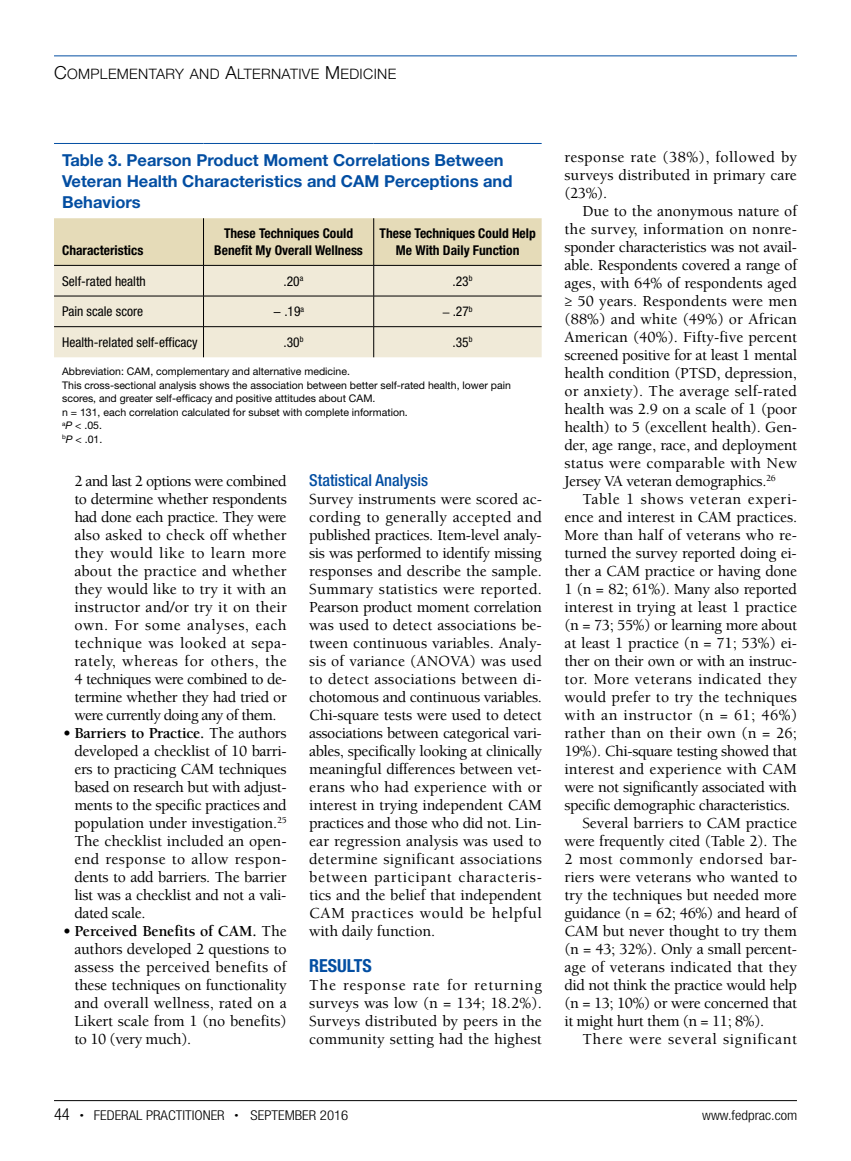
<style>
.page{position:relative;width:851px;height:1161px;background:#fff}
.page>*{position:absolute;margin:0;border:0;box-sizing:border-box;transform-origin:0 0}
.t1{font:700 condensed 18px "Helvetica Neue LT Std";color:#034ea2}
.t2{font:700 16.5px/21px "Helvetica Neue LT Std";color:#034ea2}
.t3{font:500 condensed 16.5px "Helvetica Neue LT Std";color:#034ea2}
.t4{font:500 15.75px/18px "Berkeley Std";letter-spacing:-.01em;color:#000;text-align:justify}
.t5{font:500 15.75px "Berkeley Std";letter-spacing:.01em;color:#000}
.t6{font:500 15.75px "Berkeley Std";letter-spacing:.035em;color:#000}
.t7{font:500 15.75px "Berkeley Std";letter-spacing:.025em;color:#000}
.t8{font:500 15.75px "Berkeley Std";letter-spacing:.04em;color:#000}
.t9{font:500 15.75px "Berkeley Std";letter-spacing:.03em;color:#000}
.t10{font:500 15.75px "Berkeley Std";letter-spacing:.02em;color:#000}
.t11{font:14.4px "Helvetica Neue LT Std Lt SC800";letter-spacing:.025em;color:#000}
.t12{font:700 condensed 13.5px/16.5px "Helvetica Neue LT Std";color:#000;text-align:center}
.t13{font:condensed 13.5px "Helvetica Neue LT Std";color:#000}
.t14{font:300 condensed 13.5px "Helvetica Neue LT Std";color:#000;scale:1.1 1}
.t15{font:10.5px/13.5px "Helvetica Neue LT Std";color:#000}
.s1{font-size:18px}
.s2{font-family:"Berkeley Std";font-weight:500;font-stretch:normal}
.s3{font-style:italic}
.s4{font-weight:700}
.s5{font-size:16.5px}
.s6{font-size:7.5px}
</style>
<div class="page">
<hr style="left:54px;top:56px;width:742px;height:1px;background:#034ea2">
<hr style="left:54px;top:1100px;width:742px;height:1px;background:#000">
<div style="left:54px;top:218px;width:487px;height:47px;background:#e5dbb8"></div>
<div style="left:54px;top:266px;width:487px;height:91px;background:#f0ead8"></div>
<hr style="left:203px;top:218px;width:1px;height:47px;background:#000">
<hr style="left:373px;top:218px;width:1px;height:47px;background:#000">
<hr style="left:54px;top:265px;width:149px;height:1px;background:#000">
<hr style="left:203px;top:265px;width:171px;height:1px;background:#000">
<hr style="left:203px;top:266px;width:1px;height:30px;background:#000">
<hr style="left:374px;top:265px;width:167px;height:1px;background:#000">
<hr style="left:373px;top:266px;width:1px;height:30px;background:#000">
<hr style="left:54px;top:296px;width:149px;height:1px;background:#000">
<hr style="left:203px;top:296px;width:171px;height:1px;background:#000">
<hr style="left:203px;top:296px;width:1px;height:30px;background:#000">
<hr style="left:374px;top:296px;width:167px;height:1px;background:#000">
<hr style="left:373px;top:296px;width:1px;height:30px;background:#000">
<hr style="left:54px;top:326px;width:149px;height:1px;background:#000">
<hr style="left:203px;top:326px;width:171px;height:1px;background:#000">
<hr style="left:203px;top:327px;width:1px;height:30px;background:#000">
<hr style="left:374px;top:326px;width:167px;height:1px;background:#000">
<hr style="left:373px;top:327px;width:1px;height:30px;background:#000">
<hr style="left:54px;top:143px;width:149px;height:1px;background:#034ea2">
<hr style="left:203px;top:143px;width:171px;height:1px;background:#034ea2">
<hr style="left:374px;top:143px;width:167px;height:1px;background:#034ea2">
<p class="t11" style="left:54px;top:65px;width:344px"><span class="s1">C</span>OMPLEMENTARY AND <span class="s1">A</span>LTERNATIVE <span class="s1">M</span> EDICINE</p>
<p class="t2" style="left:62px;top:149px;width:452px">Table 3. Pearson Product Moment Correlations Between<br>Veteran Health Characteristics and CAM Perceptions and<br>Behaviors</p>
<p class="t12" style="left:62px;top:242px;width:83px">Characteristics</p>
<p class="t12" style="left:214px;top:225px;width:150px">These Techniques Could<br>Benefit My Overall Wellness</p>
<p class="t12" style="left:379px;top:225px;width:158px">These Techniques Could Help<br>Me With Daily Function</p>
<p class="t13" style="left:62px;top:273px;width:85px">Self-rated health</p>
<p class="t13" style="left:283px;top:273px;width:21px">.20<sup>a</sup></p>
<p class="t13" style="left:452px;top:273px;width:21px">.23<sup>b</sup></p>
<p class="t13" style="left:62px;top:304px;width:82px">Pain scale score</p>
<p class="t13" style="left:273px;top:304px;width:33px">− .19<sup>a</sup></p>
<p class="t13" style="left:442px;top:304px;width:31px"><span class="s2">–</span> .27<sup>b</sup></p>
<p class="t13" style="left:62px;top:334px;width:137px">Health-related self-efficacy</p>
<p class="t13" style="left:283px;top:334px;width:21px">.30<sup>b</sup></p>
<p class="t13" style="left:452px;top:334px;width:21px">.35<sup>b</sup></p>
<p class="t15" style="left:62px;top:365px;width:450px">Abbreviation: CAM, complementary and alternative medicine.<br>This cross-sectional analysis shows the association between better self-rated health, lower pain scores, and greater self-efficacy and positive attitudes about CAM.<br>n = 131, each correlation calculated for subset with complete information.<br><sup>a</sup><span class="s3">P</span> &lt; .05.<br><sup>b</sup><span class="s3">P</span> &lt; .01.</p>
<p class="t4" style="left:74px;top:472px;width:214px">2 and last 2 options were combined to determine whether respondents had done each practice. They were also asked to check off whether they would like to learn more about the practice and whether they would like to try it with an instructor and/or try it on their own. For some analyses, each technique was looked at sepa&shy;rately, whereas for others, the 4 techniques were combined to de&shy;termine whether they had tried or were currently doing any of them.</p>
<p class="t4" style="left:74px;top:724px;width:214px;text-indent:-11px"><span class="s4">• Barriers to Practice.</span> The authors developed a checklist of 10 barri&shy;ers to practicing CAM techniques based on research but with adjust&shy;ments to the specific practices and population under investigation.<sup>25<br></sup>The checklist included an open&shy;end response to allow respon&shy;dents to add barriers. The barrier list was a checklist and not a vali&shy;dated scale.</p>
<p class="t4" style="left:74px;top:922px;width:214px;text-indent:-11px"><span class="s4">• Perceived Benefits of CAM.</span> The authors developed 2 questions to assess the perceived benefits of these techniques on functionality and overall wellness, rated on a Likert scale from 1 (no benefits) to 10 (very much).</p>
<p class="t3" style="left:309px;top:470px;width:120px">Statistical Analysis</p>
<p class="t4" style="left:309px;top:490px;width:234px">Survey instruments were scored ac&shy;cording to generally accepted and published practices. Item-level analy&shy;sis was performed to identify missing responses and describe the sample.<br>Summary statistics were reported.<br>Pearson product moment correlation was used to detect associations be&shy;tween continuous variables. Analy&shy;sis of variance (ANOVA) was used to detect associations between di&shy;chotomous and continuous variables.<br>Chi-square tests were used to detect associations between categorical vari&shy;ables, specifically looking at clinically meaningful differences between vet&shy;erans who had experience with or interest in trying independent CAM practices and those who did not. Lin&shy;ear regression analysis was used to determine significant associations between participant characteris&shy;tics and the belief that independent CAM practices would be helpful with daily function.</p>
<p class="t1" style="left:309px;top:955px;width:64px">RESULTS</p>
<p class="t4" style="left:309px;top:976px;width:234px">The response rate for returning surveys was low (n = 134; 18.2%).<br>Surveys distributed by peers in the community setting had the highest</p>
<p class="t4" style="left:564px;top:148px;width:234px">response rate (38%), followed by surveys distributed in primary care (23%).</p>
<p class="t4" style="left:564px;top:202px;width:234px;text-indent:18px">Due to the anonymous nature of the survey, information on nonre&shy;sponder characteristics was not avail&shy;able. Respondents covered a range of ages, with 64% of respondents aged ≥ 50 years. Respondents were men (88%) and white (49%) or African American (40%). Fifty-five percent screened positive for at least 1 mental health condition (PTSD, depression, or anxiety). The average self-rated health was 2.9 on a scale of 1 (poor health) to 5 (excellent health). Gen&shy;der, age range, race, and deployment status were comparable with New Jersey VA veteran demographics.<sup>26</sup></p>
<p class="t6" style="left:582px;top:491px;width:216px">Table 1 shows veteran experi-</p>
<p class="t4" style="left:564px;top:508px;width:234px">ence and interest in CAM practices.</p>
<p class="t4" style="left:564px;top:526px;width:234px">More than half of veterans who re-</p>
<p class="t4" style="left:564px;top:544px;width:234px">turned the survey reported doing ei-</p>
<p class="t4" style="left:564px;top:562px;width:234px">ther a CAM practice or having done</p>
<p class="t4" style="left:564px;top:580px;width:234px">1 (n = 82; 61%). Many also reported</p>
<p class="t4" style="left:564px;top:598px;width:234px">interest in trying at least 1 practice</p>
<p class="t4" style="left:564px;top:616px;width:234px">(n = 73; 55%) or learning more about</p>
<p class="t4" style="left:564px;top:634px;width:234px">at least 1 practice (n = 71; 53%) ei-</p>
<p class="t4" style="left:564px;top:652px;width:234px">ther on their own or with an instruc-</p>
<p class="t7" style="left:564px;top:671px;width:234px">tor. More veterans indicated they</p>
<p class="t5" style="left:564px;top:689px;width:234px">would prefer to try the techniques</p>
<p class="t9" style="left:564px;top:707px;width:234px">with an instructor (n = 61; 46%)</p>
<p class="t10" style="left:564px;top:725px;width:234px">rather than on their own (n = 26;</p>
<p class="t4" style="left:564px;top:742px;width:234px">19%). Chi-square testing showed that</p>
<p class="t5" style="left:564px;top:761px;width:234px">interest and experience with CAM</p>
<p class="t4" style="left:564px;top:778px;width:234px">were not significantly associated with</p>
<p class="t4" style="left:564px;top:796px;width:227px">specific demographic characteristics.</p>
<p class="t4" style="left:582px;top:814px;width:216px">Several barriers to CAM practice</p>
<p class="t4" style="left:564px;top:832px;width:234px">were frequently cited (Table 2). The</p>
<p class="t6" style="left:564px;top:851px;width:234px">2 most commonly endorsed bar-</p>
<p class="t5" style="left:564px;top:869px;width:234px">riers were veterans who wanted to</p>
<p class="t4" style="left:564px;top:886px;width:234px">try the techniques but needed more</p>
<p class="t4" style="left:564px;top:904px;width:234px">guidance (n = 62; 46%) and heard of</p>
<p class="t4" style="left:564px;top:922px;width:234px">CAM but never thought to try them</p>
<p class="t4" style="left:564px;top:940px;width:234px">(n = 43; 32%). Only a small percent-</p>
<p class="t5" style="left:564px;top:959px;width:234px">age of veterans indicated that they</p>
<p class="t4" style="left:564px;top:976px;width:234px">did not think the practice would help</p>
<p class="t4" style="left:564px;top:994px;width:234px">(n = 13; 10%) or were concerned that</p>
<p class="t4" style="left:564px;top:1012px;width:201px">it might hurt them (n = 11; 8%).</p>
<p class="t8" style="left:582px;top:1031px;width:216px">There were several significant</p>
<p class="t14" style="left:54px;top:1107px;width:269px"><span class="s5">44</span> <span class="s6">•</span> FEDERAL PRACTITIONER <span class="s6">•</span> SEPTEMBER 2016</p>
<p class="t14" style="left:702px;top:1107px;width:88px">www.fedprac.com</p>
</div>
